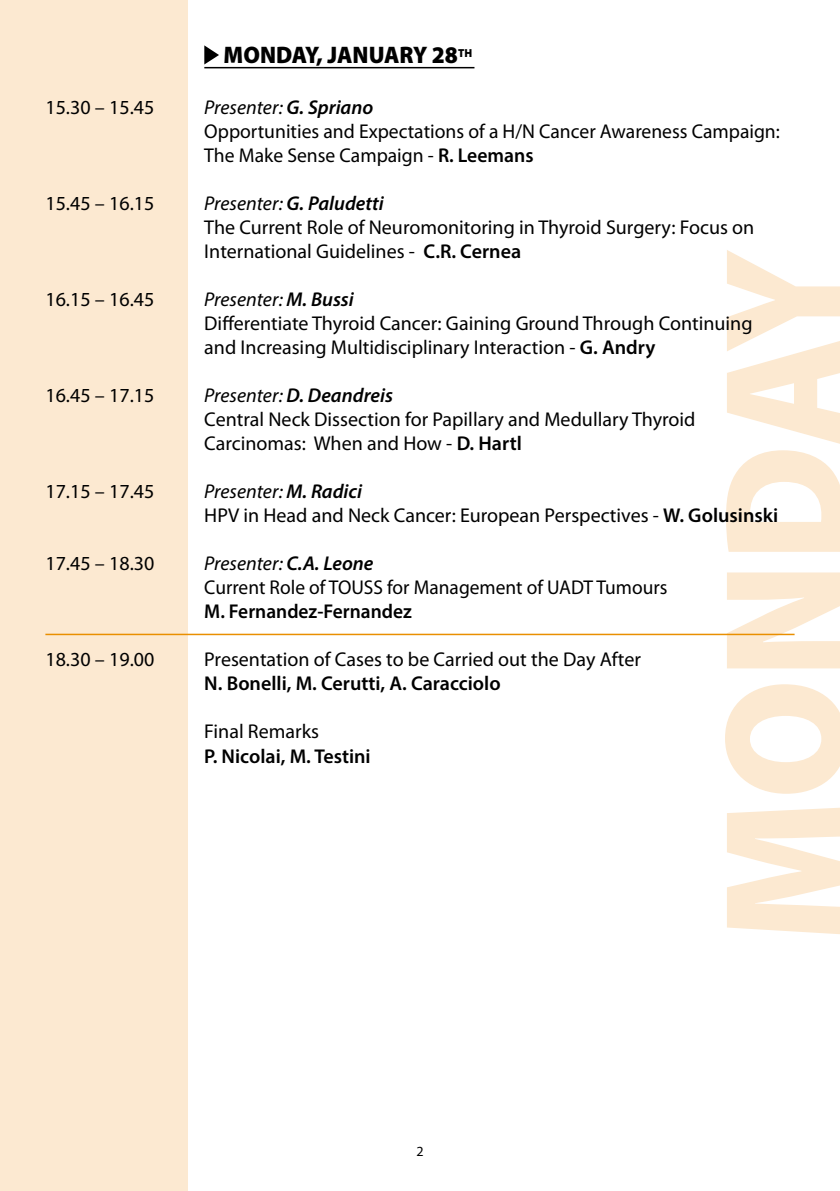
<style>
.page{position:relative;width:840px;height:1191px;background:#fff}
.page>*{position:absolute;margin:0;border:0;box-sizing:border-box;transform-origin:0 0}
.t1{font:900 174px "Myriad Pro";color:#fce9d1;scale:.95 1}
.t2{font:900 24px "Myriad Pro";color:#000;scale:.95 1}
.t3{font:20px/24px "Myriad Pro";color:#000}
.t4{font:600 20px "Myriad Pro";color:#000}
.t5{font:14px "Myriad Pro";color:#000}
.s1{font-style:italic}
.s2{font-weight:600;font-style:italic}
.s3{font-weight:600}
</style>
<div class="page">
<div style="left:0;top:0;width:187px;height:1191px;background:#fce9d1"></div>
<svg style="left:204px;top:45px;width:15px;height:19px"></svg>
<hr style="left:204px;top:67px;width:270px;height:1px;background:#000">
<hr style="left:45px;top:633px;width:749px;height:2px;background:#e98f00">
<p class="t2" style="left:223px;top:42px;width:263px">MONDAY, JANUARY 28<sup>TH</sup></p>
<p class="t3" style="left:45px;top:95px;width:110px">15.30 – 15.45</p>
<p class="t3" style="left:204px;top:95px;width:576px"><span class="s1">Presenter:</span> <span class="s2">G. Spriano<br></span>Opportunities and Expectations of a H/N Cancer Awareness Campaign:<br>The Make Sense Campaign - <span class="s3">R. Leemans</span></p>
<p class="t3" style="left:45px;top:191px;width:110px">15.45 – 16.15</p>
<p class="t3" style="left:204px;top:191px;width:551px"><span class="s1">Presenter:</span> <span class="s2">G. Paludetti<br></span>The Current Role of Neuromonitoring in Thyroid Surgery: Focus on<br>International Guidelines - <span class="s3">C.R. Cernea</span></p>
<p class="t3" style="left:45px;top:287px;width:110px">16.15 – 16.45</p>
<p class="t3" style="left:204px;top:287px;width:549px"><span class="s1">Presenter:</span> <span class="s2">M. Bussi<br></span>Differentiate Thyroid Cancer: Gaining Ground Through Continuing and Increasing Multidisciplinary Interaction - <span class="s3">G. Andry</span></p>
<p class="t3" style="left:45px;top:383px;width:110px">16.45 – 17.15</p>
<p class="t3" style="left:204px;top:383px;width:492px"><span class="s1">Presenter:</span> <span class="s2">D. Deandreis<br></span>Central Neck Dissection for Papillary and Medullary Thyroid<br>Carcinomas: When and How - <span class="s3">D. Hartl</span></p>
<p class="t3" style="left:45px;top:479px;width:110px">17.15 – 17.45</p>
<p class="t3" style="left:204px;top:479px;width:575px"><span class="s1">Presenter:</span> <span class="s2">M. Radici<br></span>HPV in Head and Neck Cancer: European Perspectives - <span class="s3">W. Golusinski</span></p>
<p class="t3" style="left:45px;top:551px;width:110px">17.45 – 18.30</p>
<p class="t3" style="left:204px;top:551px;width:464px"><span class="s1">Presenter:</span> <span class="s2">C.A. Leone<br></span>Current Role of TOUSS for Management of UADT Tumours</p>
<p class="t4" style="left:204px;top:599px;width:209px">M. Fernandez-Fernandez</p>
<p class="t3" style="left:45px;top:647px;width:110px">18.30 – 19.00</p>
<p class="t3" style="left:204px;top:647px;width:438px">Presentation of Cases to be Carried out the Day After</p>
<p class="t4" style="left:204px;top:671px;width:297px">N. Bonelli, M. Cerutti, A. Caracciolo</p>
<p class="t3" style="left:204px;top:719px;width:116px">Final Remarks</p>
<p class="t4" style="left:204px;top:743px;width:168px">P. Nicolai, M. Testini</p>
<h1 class="t1" style="left:686px;top:942px;width:729px;rotate:-90deg">MONDAY</h1>
<p class="t5" style="left:416px;top:1142px;width:9px">2</p>
</div>
